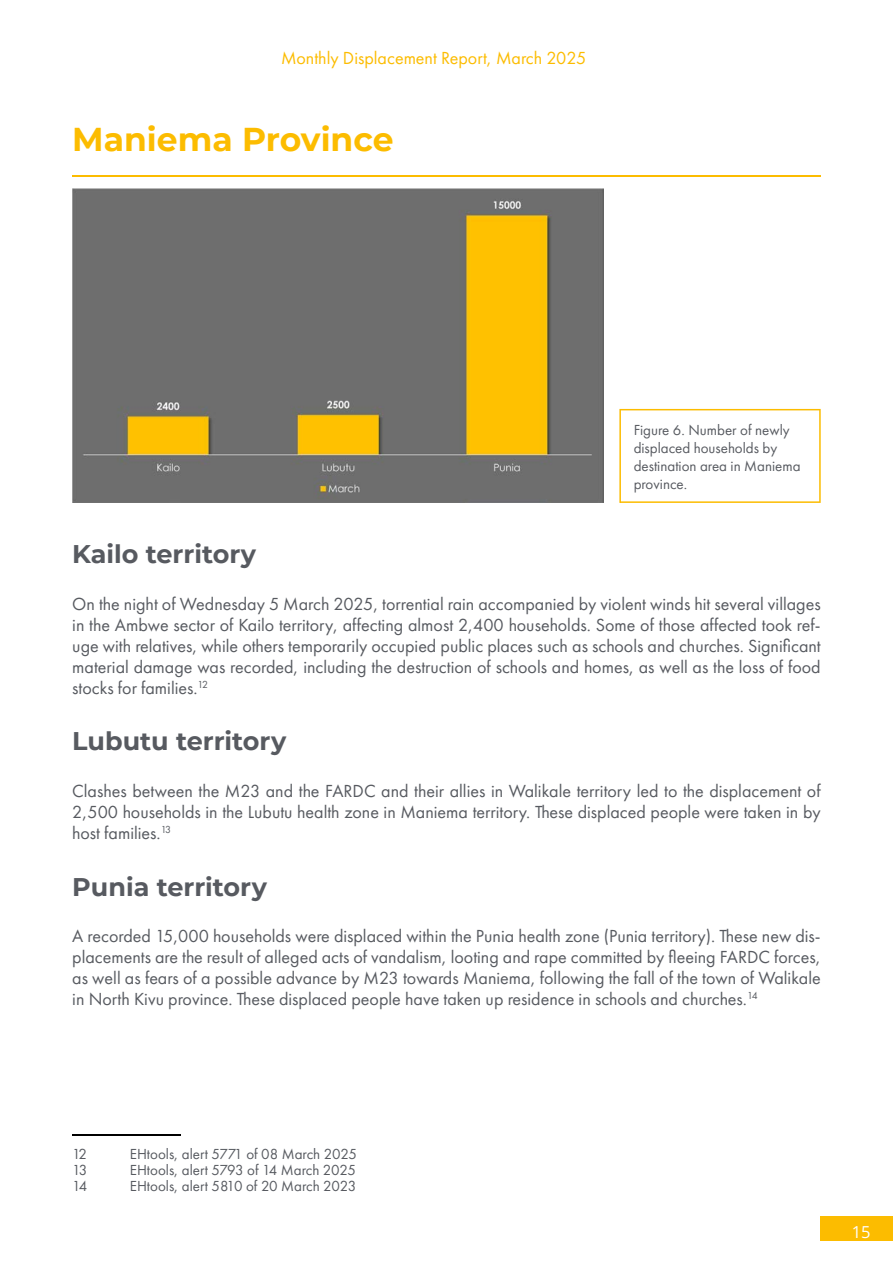
<style>
.page{position:relative;width:893px;height:1263px;background:#fff}
.page>*{position:absolute;margin:0;border:0;box-sizing:border-box;transform-origin:0 0}
.t1{font:700 33px "Montserrat";color:#fcbc00}
.t2{font:700 25.5px "Montserrat";color:#575a60}
.t3{font:18px/21px "Futura PT";color:#575a60;text-align:justify}
.t4{font:18px "Futura PT";color:#fcbc00}
.t5{font:16.5px "Open Sans";color:#fff}
.t6{font:15px/18px "Futura PT";color:#575a60}
</style>
<div class="page">
<div style="left:821px;top:1216px;width:72px;height:25px;background:#fcbc00"></div>
<hr style="left:72px;top:176px;width:749px;height:1px;background:#fcbc00">
<hr style="left:72px;top:1134px;width:108px;height:2px;background:#000">
<svg style="left:619px;top:409px;width:202px;height:94px"></svg>
<img style="left:72px;top:189px;width:531px;height:314px">
<p class="t4" style="left:281px;top:47px;width:307px">Monthly Displacement Report, March 2025</p>
<h1 class="t1" style="left:72px;top:115px;width:323px">Maniema Province</h1>
<p class="t6" style="left:634px;top:421px;width:169px">Figure 6. Number of newly displaced households by destination area in Maniema province.</p>
<h2 class="t2" style="left:72px;top:536px;width:185px">Kailo territory</h2>
<p class="t3" style="left:72px;top:593px;width:750px">On the night of Wednesday 5 March 2025, torrential rain accompanied by violent winds hit several villages in the Ambwe sector of Kailo territory, affecting almost 2,400 households. Some of those affected took ref&shy;uge with relatives, while others temporarily occupied public places such as schools and churches. Significant material damage was recorded, including the destruction of schools and homes, as well as the loss of food stocks for families.<sup>12</sup></p>
<h2 class="t2" style="left:72px;top:723px;width:215px">Lubutu territory</h2>
<p class="t3" style="left:72px;top:780px;width:750px">Clashes between the M23 and the FARDC and their allies in Walikale territory led to the displacement of 2,500 households in the Lubutu health zone in Maniema territory. These displaced people were taken in by host families.<sup>13</sup></p>
<h2 class="t2" style="left:72px;top:868px;width:196px">Punia territory</h2>
<p class="t3" style="left:72px;top:925px;width:750px">A recorded 15,000 households were displaced within the Punia health zone (Punia territory). These new dis&shy;placements are the result of alleged acts of vandalism, looting and rape committed by fleeing FARDC forces, as well as fears of a possible advance by M23 towards Maniema, following the fall of the town of Walikale in North Kivu province. These displaced people have taken up residence in schools and churches.<sup>14</sup></p>
<p class="t6" style="left:72px;top:1145px;width:16px">12</p>
<p class="t6" style="left:130px;top:1145px;width:229px">EHtools, alert 5771 of 08 March 2025</p>
<p class="t6" style="left:72px;top:1161px;width:16px">13</p>
<p class="t6" style="left:130px;top:1161px;width:228px">EHtools, alert 5793 of 14 March 2025</p>
<p class="t6" style="left:72px;top:1176px;width:17px">14</p>
<p class="t6" style="left:130px;top:1176px;width:228px">EHtools, alert 5810 of 20 March 2023</p>
<p class="t5" style="left:852px;top:1221px;width:20px">15</p>
</div>
